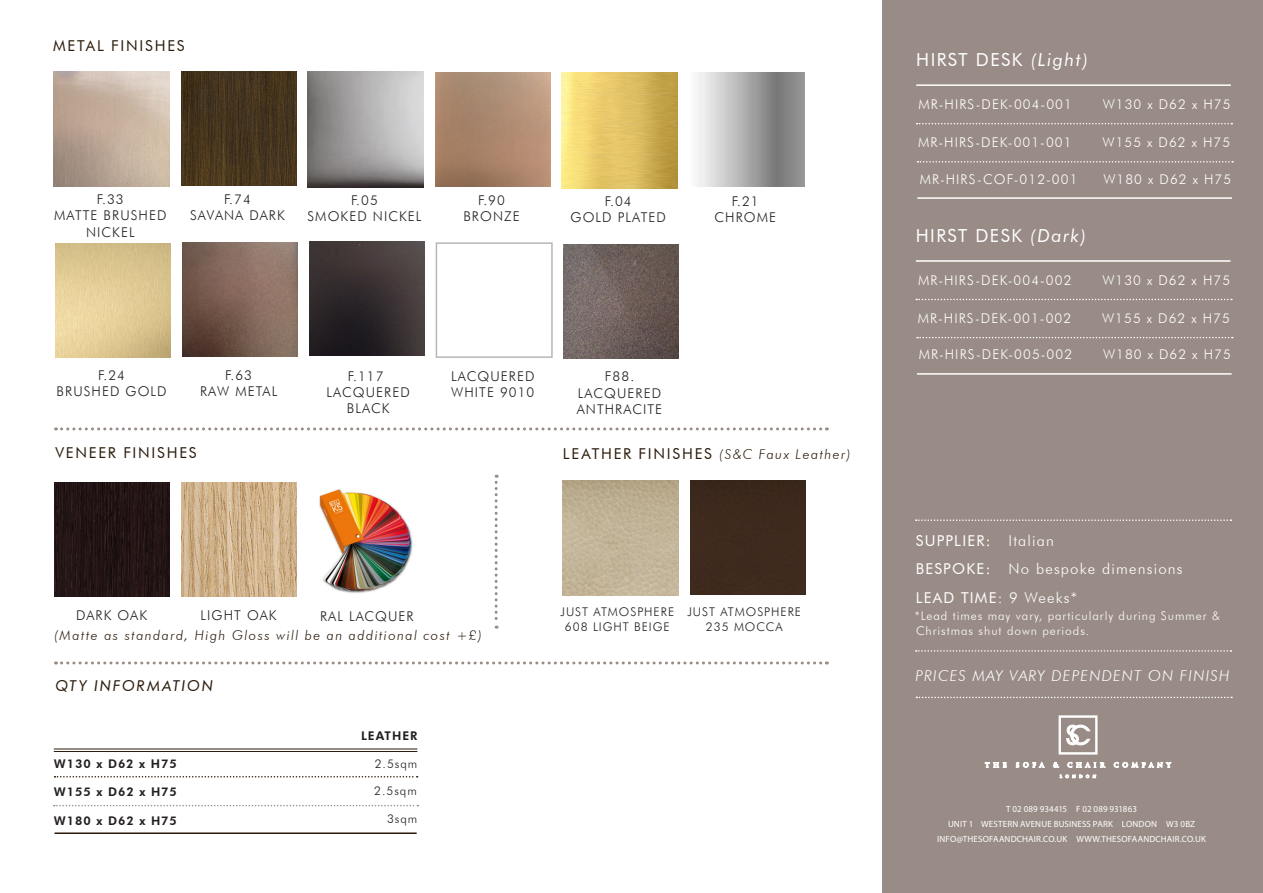
<style>
.page{position:relative;width:1263px;height:893px;background:#fff}
.page>*{position:absolute;margin:0;border:0;box-sizing:border-box;transform-origin:0 0}
.t1{font:18px "Futura BT";letter-spacing:.08em;color:#fff}
.t2{font:15px "Futura BT";letter-spacing:.08em;color:#fff}
.t3{font:italic 300 15px "Futura BT";letter-spacing:.08em;color:#fff}
.t4{font:15px "Futura BT";letter-spacing:.115em;color:#2c1c0c}
.t5{font:300 15px "Futura BT";letter-spacing:.08em;color:#fff}
.t6{font:italic 15px "Futura BT";letter-spacing:.11em;color:#2c1c0c}
.t7{font:300 13.5px/16.2px "Futura BT";letter-spacing:.08em;color:#231f20;text-align:center}
.t8{font:300 13.5px "Futura BT";letter-spacing:.08em;color:#fff}
.t9{font:italic 300 13.5px "Futura BT";letter-spacing:.105em;color:#2c1c0c}
.t10{font:300 12px "Futura BT";letter-spacing:.08em;color:#fff}
.t11{font:300 12px/14.4px "Futura BT";letter-spacing:.08em;color:#231f20;text-align:center}
.t12{font:800 12px "Futura BT";letter-spacing:.08em;color:#231f20}
.t13{font:9px "Myriad Pro";letter-spacing:.02em;color:#fff}
.t14{font:9px "Myriad Pro";color:#fff}
.s1{font-weight:400;font-style:normal;font-size:15px}
.s2{font-style:italic}
.s3{font-weight:300}
.s4{font-weight:400}
</style>
<div class="page">
<div style="left:882px;top:0;width:381px;height:893px;background:#998c86"></div>
<hr style="left:916px;top:84px;width:315px;height:2px;background:#fff">
<svg style="left:917px;top:123px;width:315px;height:1px"></svg>
<img style="left:181px;top:72px;width:116px;height:114px">
<img style="left:435px;top:73px;width:116px;height:114px">
<img style="left:307px;top:72px;width:117px;height:115px">
<img style="left:561px;top:73px;width:117px;height:115px">
<img style="left:182px;top:242px;width:116px;height:114px">
<div style="left:436px;top:242px;width:117px;height:116px;background:#fff;border:2px solid #b6b7bb"></div>
<img style="left:309px;top:241px;width:116px;height:114px">
<img style="left:563px;top:245px;width:116px;height:114px">
<img style="left:55px;top:244px;width:116px;height:114px">
<svg style="left:56px;top:427px;width:771px;height:3px"></svg>
<svg style="left:56px;top:661px;width:771px;height:3px"></svg>
<svg style="left:916px;top:650px;width:315px;height:2px"></svg>
<svg style="left:916px;top:519px;width:315px;height:2px"></svg>
<svg style="left:985px;top:762px;width:21px;height:5px"></svg>
<svg style="left:1016px;top:762px;width:28px;height:6px"></svg>
<svg style="left:1053px;top:762px;width:6px;height:6px"></svg>
<svg style="left:1067px;top:762px;width:38px;height:6px"></svg>
<svg style="left:1114px;top:761px;width:57px;height:7px"></svg>
<svg style="left:1060px;top:775px;width:36px;height:3px"></svg>
<svg style="left:1059px;top:716px;width:38px;height:38px"></svg>
<svg style="left:916px;top:697px;width:316px;height:1px"></svg>
<img style="left:181px;top:482px;width:116px;height:114px">
<img style="left:54px;top:482px;width:116px;height:114px">
<img style="left:319px;top:489px;width:94px;height:104px">
<svg style="left:917px;top:161px;width:316px;height:2px"></svg>
<hr style="left:917px;top:197px;width:315px;height:2px;background:#fff">
<hr style="left:916px;top:260px;width:314px;height:2px;background:#fff">
<svg style="left:916px;top:299px;width:316px;height:1px"></svg>
<svg style="left:917px;top:337px;width:316px;height:1px"></svg>
<hr style="left:917px;top:373px;width:315px;height:2px;background:#fff">
<img style="left:563px;top:481px;width:115px;height:114px">
<div style="left:690px;top:481px;width:115px;height:114px;background:#3e2a1d"></div>
<svg style="left:495px;top:475px;width:3px;height:154px"></svg>
<hr style="left:54px;top:749px;width:363px;height:1px;background:#2c1c0c">
<hr style="left:54px;top:751px;width:363px;height:1px;background:#2c1c0c">
<svg style="left:55px;top:776px;width:363px;height:1px"></svg>
<svg style="left:54px;top:805px;width:364px;height:1px"></svg>
<hr style="left:55px;top:832px;width:362px;height:2px;background:#2c1c0c">
<p class="t4" style="left:53px;top:37px;width:133px">METAL FINISHES</p>
<p class="t7" style="left:97px;top:191px;width:28px">F.33</p>
<p class="t7" style="left:54px;top:207px;width:114px">MATTE BRUSHED<br>NICKEL</p>
<p class="t7" style="left:224px;top:191px;width:28px">F.74</p>
<p class="t7" style="left:190px;top:207px;width:96px">SAVANA DARK</p>
<p class="t7" style="left:351px;top:192px;width:28px">F.05</p>
<p class="t7" style="left:307px;top:208px;width:115px">SMOKED NICKEL</p>
<p class="t7" style="left:478px;top:192px;width:28px">F.90</p>
<p class="t7" style="left:463px;top:208px;width:58px">BRONZE</p>
<p class="t7" style="left:605px;top:193px;width:28px">F.04</p>
<p class="t7" style="left:571px;top:209px;width:97px">GOLD PLATED</p>
<p class="t7" style="left:732px;top:193px;width:28px">F.21</p>
<p class="t7" style="left:714px;top:209px;width:63px">CHROME</p>
<p class="t7" style="left:98px;top:367px;width:28px">F.24</p>
<p class="t7" style="left:57px;top:383px;width:111px">BRUSHED GOLD</p>
<p class="t7" style="left:225px;top:367px;width:28px">F.63</p>
<p class="t7" style="left:200px;top:383px;width:79px">RAW METAL</p>
<p class="t7" style="left:348px;top:368px;width:37px">F.117</p>
<p class="t7" style="left:327px;top:384px;width:85px">LACQUERED</p>
<p class="t7" style="left:347px;top:400px;width:44px">BLACK</p>
<p class="t7" style="left:451px;top:368px;width:85px;text-align:left">LACQUERED<br>WHITE 9010</p>
<p class="t7" style="left:605px;top:368px;width:31px">F88.</p>
<p class="t7" style="left:578px;top:385px;width:85px">LACQUERED</p>
<p class="t7" style="left:577px;top:401px;width:87px">ANTHRACITE</p>
<p class="t4" style="left:55px;top:443px;width:143px">VENEER FINISHES</p>
<p class="t9" style="left:563px;top:446px;width:289px"><span class="s1">LEATHER FINISHES</span> (S&amp;C Faux Leather)</p>
<p class="t7" style="left:76px;top:607px;width:72px">DARK OAK</p>
<p class="t7" style="left:201px;top:607px;width:77px">LIGHT OAK</p>
<p class="t7" style="left:320px;top:608px;width:95px">RAL LACQUER</p>
<p class="t9" style="left:54px;top:627px;width:429px">(Matte as standard, High Gloss will be an additional cost +£)</p>
<p class="t6" style="left:55px;top:676px;width:159px">QTY INFORMATION</p>
<p class="t12" style="left:361px;top:728px;width:58px">LEATHER</p>
<p class="t12" style="left:54px;top:757px;width:124px">W130 x D62 x H75</p>
<p class="t11" style="left:375px;top:756px;width:44px">2.5sqm</p>
<p class="t11" style="left:374px;top:784px;width:44px">2.5sqm</p>
<p class="t11" style="left:387px;top:812px;width:32px">3sqm</p>
<p class="t12" style="left:54px;top:784px;width:124px">W155 x D62 x H75</p>
<p class="t12" style="left:54px;top:814px;width:124px">W180 x D62 x H75</p>
<p class="t11" style="left:560px;top:605px;width:115px">JUST ATMOSPHERE<br>608 LIGHT BEIGE</p>
<p class="t11" style="left:687px;top:605px;width:115px">JUST ATMOSPHERE<br>235 MOCCA</p>
<p class="t1" style="left:916px;top:49px;width:173px">HIRST DESK <span class="s2">(Light)</span></p>
<p class="t8" style="left:918px;top:96px;width:155px">MR-HIRS-DEK-004-001</p>
<p class="t8" style="left:1103px;top:96px;width:129px">W130 x D62 x H75</p>
<p class="t8" style="left:918px;top:134px;width:155px">MR-HIRS-DEK-001-001</p>
<p class="t8" style="left:1102px;top:134px;width:129px">W155 x D62 x H75</p>
<p class="t8" style="left:920px;top:171px;width:159px">MR-HIRS-COF-012-001</p>
<p class="t8" style="left:1103px;top:171px;width:129px">W180 x D62 x H75</p>
<p class="t1" style="left:916px;top:225px;width:172px">HIRST DESK <span class="s2">(Dark)</span></p>
<p class="t8" style="left:918px;top:272px;width:155px">MR-HIRS-DEK-004-002</p>
<p class="t8" style="left:1102px;top:272px;width:129px">W130 x D62 x H75</p>
<p class="t8" style="left:918px;top:310px;width:155px">MR-HIRS-DEK-001-002</p>
<p class="t8" style="left:1102px;top:310px;width:129px">W155 x D62 x H75</p>
<p class="t8" style="left:919px;top:346px;width:155px">MR-HIRS-DEK-005-002</p>
<p class="t8" style="left:1103px;top:346px;width:129px">W180 x D62 x H75</p>
<p class="t2" style="left:916px;top:531px;width:140px">SUPPLIER: <span class="s3">Italian</span></p>
<p class="t5" style="left:916px;top:560px;width:268px"><span class="s4">BESPOKE:</span> No bespoke dimensions</p>
<p class="t2" style="left:916px;top:588px;width:163px">LEAD TIME<span class="s3">: 9 Weeks*</span></p>
<p class="t10" style="left:916px;top:623px;width:175px">Christmas shut down periods.</p>
<p class="t10" style="left:915px;top:608px;width:306px">*Lead times may vary, particularly during Summer &amp;</p>
<p class="t3" style="left:915px;top:666px;width:316px">PRICES MAY VARY DEPENDENT ON FINISH</p>
<p class="t14" style="left:1006px;top:803px;width:132px">T 02 089 934415 F 02 089 931863</p>
<p class="t13" style="left:948px;top:818px;width:249px">UNIT 1 WESTERN AVENUE BUSINESS PARK LONDON W3 0BZ</p>
<p class="t13" style="left:937px;top:833px;width:270px">INFO@THESOFAANDCHAIR.CO.UK WWW.THESOFAANDCHAIR.CO.UK</p>
</div>
